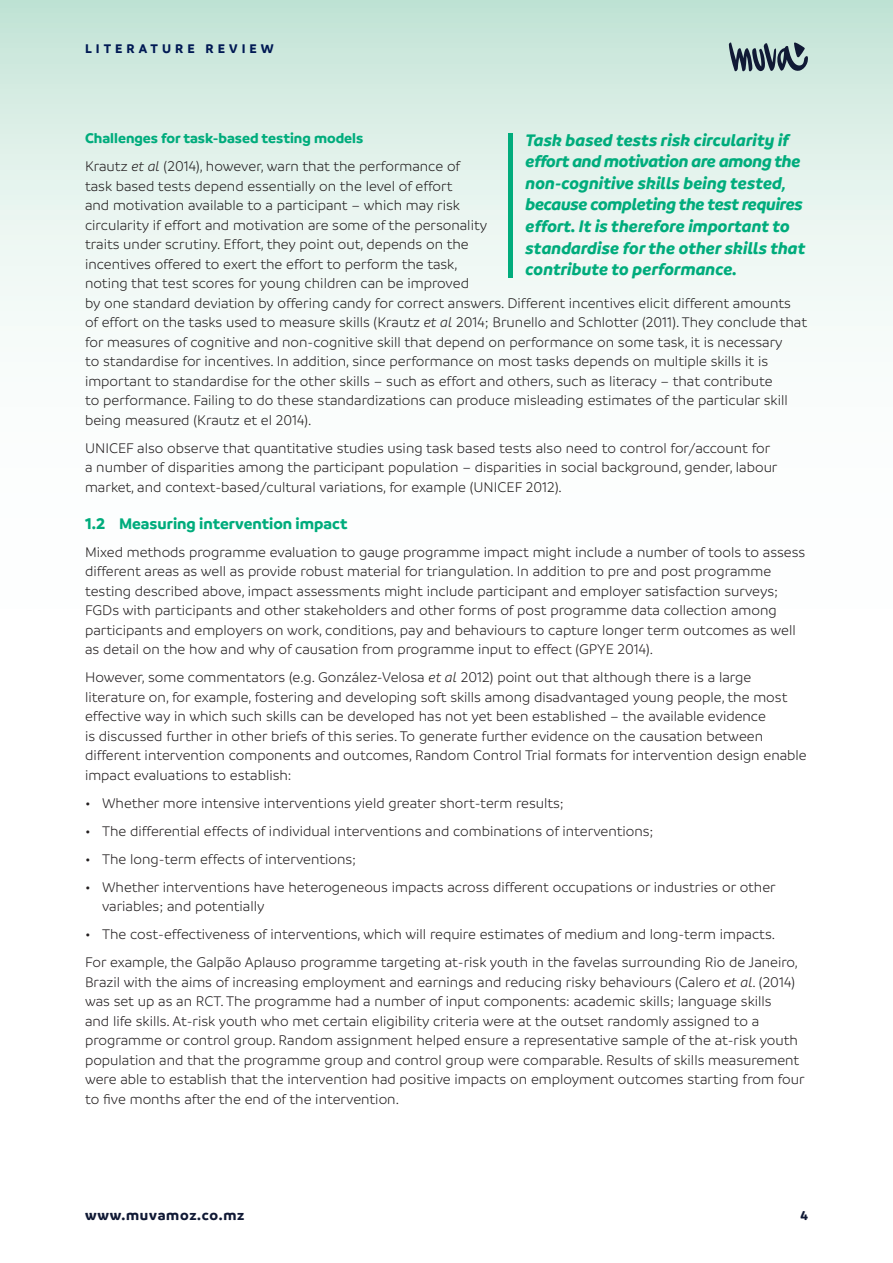
<style>
.page{position:relative;width:893px;height:1263px;background:#fff}
.page>*{position:absolute;margin:0;border:0;box-sizing:border-box;transform-origin:0 0}
.t1{font:italic 700 18px/21.6px "Branding";color:#00ac7c}
.t2{font:700 16.5px "Branding";color:#00ac7c}
.t3{font:300 15px/19.5px "Branding";color:#231f20}
.t4{font:700 15px "Branding";letter-spacing:.05em;color:#101935}
.t5{font:700 13.5px "Branding";letter-spacing:.3em;color:#001954}
.t6{font:700 13.5px "Branding";color:#101935}
.s1{font-weight:700;color:#00ac7c}
.s2{font-style:italic}
</style>
<div class="page">
<svg style="left:0;top:0;width:893px;height:326px"></svg>
<svg style="left:729px;top:42px;width:79px;height:30px;background:#778b91"></svg>
<hr style="left:509px;top:133px;width:4px;height:144px;background:#00ac7c">
<p class="t5" style="left:85px;top:41px;width:190px">LITERATURE REVIEW</p>
<p class="t3" style="left:85px;top:125px;width:377px;line-height:28px"><span class="s1">Challenges for task-based testing models<br></span>Krautz <span class="s2">et al</span> (2014), however, warn that the performance of</p>
<p class="t3" style="left:85px;top:176px;width:724px">task based tests depend essentially on the level of effort<br>and motivation available to a participant – which may risk<br>circularity if effort and motivation are some of the personality<br>traits under scrutiny. Effort, they point out, depends on the<br>incentives offered to exert the effort to perform the task,<br>noting that test scores for young children can be improved<br>by one standard deviation by offering candy for correct answers. Different incentives elicit different amounts of effort on the tasks used to measure skills (Krautz <span class="s2">et al</span> 2014; Brunello and Schlotter (2011). They conclude that for measures of cognitive and non-cognitive skill that depend on performance on some task, it is necessary<br>to standardise for incentives. In addition, since performance on most tasks depends on multiple skills it is important to standardise for the other skills – such as effort and others, such as literacy – that contribute<br>to performance. Failing to do these standardizations can produce misleading estimates of the particular skill being measured (Krautz et el 2014).</p>
<p class="t3" style="left:85px;top:438px;width:694px">UNICEF also observe that quantitative studies using task based tests also need to control for/account for a number of disparities among the participant population – disparities in social background, gender, labour market, and context-based/cultural variations, for example (UNICEF 2012).</p>
<p class="t2" style="left:85px;top:514px;width:264px">1.2 Measuring intervention impact</p>
<p class="t3" style="left:85px;top:542px;width:722px">Mixed methods programme evaluation to gauge programme impact might include a number of tools to assess different areas as well as provide robust material for triangulation. In addition to pre and post programme testing described above, impact assessments might include participant and employer satisfaction surveys; FGDs with participants and other stakeholders and other forms of post programme data collection among participants and employers on work, conditions, pay and behaviours to capture longer term outcomes as well as detail on the how and why of causation from programme input to effect (GPYE 2014).</p>
<p class="t3" style="left:85px;top:668px;width:723px">However, some commentators (e.g. González-Velosa <span class="s2">et al</span> 2012) point out that although there is a large literature on, for example, fostering and developing soft skills among disadvantaged young people, the most effective way in which such skills can be developed has not yet been established – the available evidence<br>is discussed further in other briefs of this series. To generate further evidence on the causation between different intervention components and outcomes, Random Control Trial formats for intervention design enable impact evaluations to establish:</p>
<p class="t3" style="left:85px;top:793px;width:480px">• Whether more intensive interventions yield greater short-term results;</p>
<p class="t3" style="left:85px;top:821px;width:570px">• The differential effects of individual interventions and combinations of interventions;</p>
<p class="t3" style="left:85px;top:849px;width:273px">• The long-term effects of interventions;</p>
<p class="t3" style="left:102px;top:877px;width:675px;text-indent:-17px">• Whether interventions have heterogeneous impacts across different occupations or industries or other variables; and potentially</p>
<p class="t3" style="left:85px;top:920px;width:714px;line-height:28px">• The cost-effectiveness of interventions, which will require estimates of medium and long-term impacts.<br>For example, the Galpão Aplauso programme targeting at-risk youth in the favelas surrounding Rio de Janeiro,</p>
<p class="t3" style="left:85px;top:972px;width:721px">Brazil with the aims of increasing employment and earnings and reducing risky behaviours (Calero <span class="s2">et al</span>. (2014) was set up as an RCT. The programme had a number of input components: academic skills; language skills<br>and life skills. At-risk youth who met certain eligibility criteria were at the outset randomly assigned to a programme or control group. Random assignment helped ensure a representative sample of the at-risk youth population and that the programme group and control group were comparable. Results of skills measurement were able to establish that the intervention had positive impacts on employment outcomes starting from four to five months after the end of the intervention.</p>
<p class="t1" style="left:526px;top:129px;width:281px">Task based tests risk circularity if effort and motivation are among the non-cognitive skills being tested, because completing the test requires effort. It is therefore important to standardise for the other skills that contribute to performance.</p>
<p class="t4" style="left:85px;top:1207px;width:161px">www.muvamoz.co.mz</p>
<p class="t6" style="left:800px;top:1208px;width:9px">4</p>
</div>
